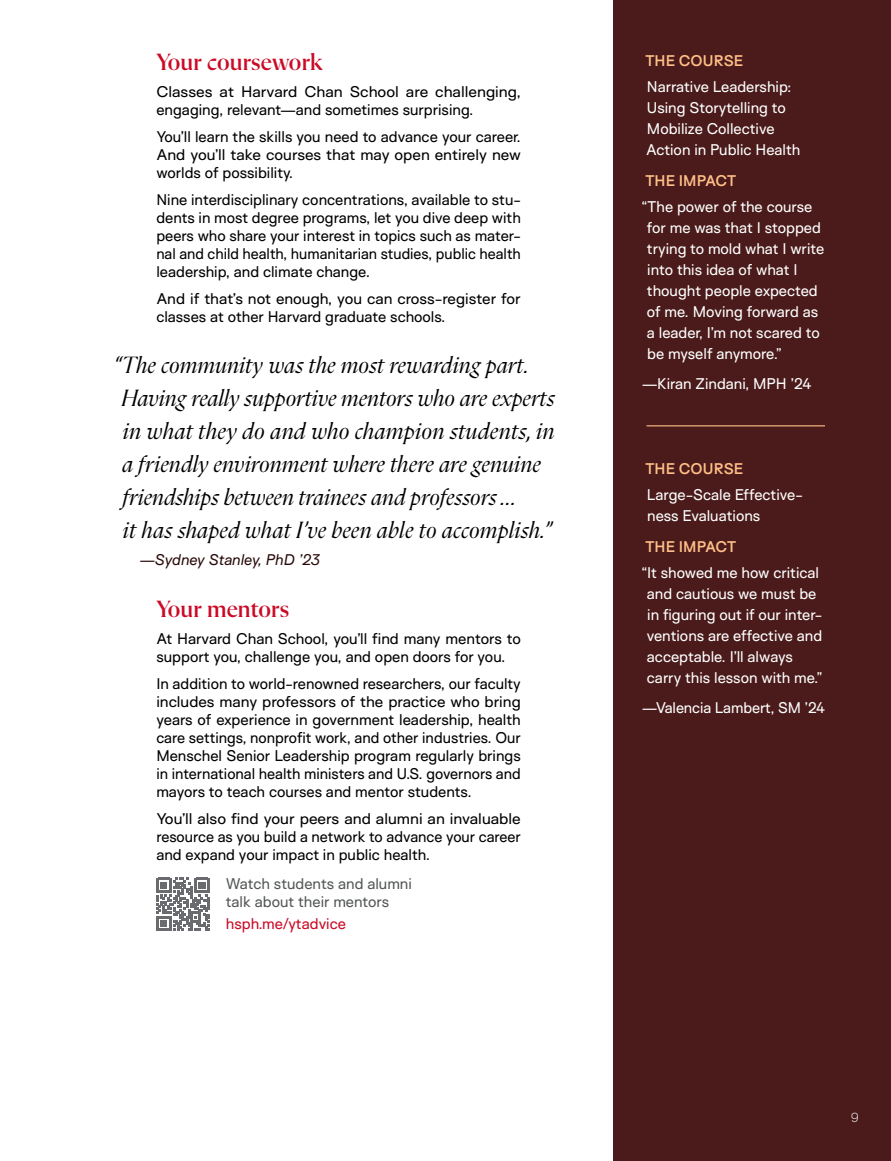
<style>
.page{position:relative;width:891px;height:1161px;background:#fff}
.page>*{position:absolute;margin:0;border:0;box-sizing:border-box;transform-origin:0 0}
.t1{font:italic 24px/33px "Flecha M";letter-spacing:-.005em;color:#000}
.t2{font:500 24px "Flecha M";letter-spacing:.005em;color:#cb0a26}
.t3{font:14.25px/18px "Surt Normal";color:#000;text-align:justify}
.Sidebar___Body{font:14.25px/21px "Surt Normal";color:#fff}
.t4{font:14.25px/18px "Surt Normal";color:#000;scale:1.05 1}
.t5{font:14.25px/18px "Surt Normal";color:#555858}
.H2{font:600 14.25px "Surt Normal";color:#ffbf88}
.t6{font:italic 14.25px "Surt Normal";letter-spacing:-.005em;color:#2a0b0b}
.t7{font:14.25px "Surt Normal";color:#cb0a26}
.t8{font:300 12px "Surt Normal";color:#fff}
</style>
<div class="page">
<div style="left:614px;top:0;width:277px;height:1161px;background:#4b1b1b"></div>
<svg style="left:156px;top:878px;width:53px;height:53px"></svg>
<hr style="left:646px;top:425px;width:179px;height:1px;background:#ffbf88">
<h3 class="t2" style="left:156px;top:48px;width:168px">Your coursework</h3>
<p class="t4" style="left:156px;top:82px;width:349px">Classes at Harvard Chan School are challenging, engaging, relevant—and sometimes surprising.</p>
<p class="t3" style="left:156px;top:127px;width:366px">You’ll learn the skills you need to advance your career.<br>And you’ll take courses that may open entirely new worlds of possibility.</p>
<p class="t3" style="left:156px;top:190px;width:366px">Nine interdisciplinary concentrations, available to stu&shy;dents in most degree programs, let you dive deep with peers who share your interest in topics such as mater&shy;nal and child health, humanitarian studies, public health leadership, and climate change.</p>
<p class="t3" style="left:156px;top:289px;width:366px">And if that’s not enough, you can cross-register for classes at other Harvard graduate schools.</p>
<p class="t1" style="left:121px;top:349px;width:435px;text-indent:-8px">“The community was the most rewarding part.<br>Having really supportive mentors who are experts in what they do and who champion students, in a friendly environment where there are genuine friendships between trainees and professors …<br>it has shaped what I’ve been able to accomplish.”</p>
<p class="t6" style="left:140px;top:550px;width:182px">—Sydney Stanley, PhD ’23</p>
<h3 class="t2" style="left:156px;top:596px;width:134px">Your mentors</h3>
<p class="t3" style="left:156px;top:629px;width:366px">At Harvard Chan School, you’ll find many mentors to support you, challenge you, and open doors for you.</p>
<p class="t3" style="left:156px;top:674px;width:366px">In addition to world-renowned researchers, our faculty includes many professors of the practice who bring years of experience in government leadership, health care settings, nonprofit work, and other industries. Our Menschel Senior Leadership program regularly brings in international health ministers and U.S. governors and mayors to teach courses and mentor students.</p>
<p class="t4" style="left:156px;top:809px;width:349px;text-align:justify">You’ll also find your peers and alumni an invaluable resource as you build a network to advance your career and expand your impact in public health.</p>
<p class="t5" style="left:226px;top:874px;width:188px">Watch students and alumni talk about their mentors</p>
<p class="t7" style="left:226px;top:915px;width:122px">hsph.me/ytadvice</p>
<h3 class="H2" style="left:645px;top:51px;width:100px">THE COURSE</h3>
<p class="Sidebar___Body" style="left:646px;top:76px;width:156px">Narrative Leadership:<br>Using Storytelling to<br>Mobilize Collective<br>Action in Public Health</p>
<h3 class="H2" style="left:645px;top:171px;width:93px">THE IMPACT</h3>
<p class="Sidebar___Body" style="left:647px;top:196px;width:179px;text-indent:-5px">“The power of the course for me was that I stopped trying to mold what I write into this idea of what I thought people expected of me. Moving forward as a leader, I’m not scared to be myself anymore.”</p>
<p class="Sidebar___Body" style="left:642px;top:373px;width:171px">—Kiran Zindani, MPH ’24</p>
<h3 class="H2" style="left:645px;top:459px;width:100px">THE COURSE</h3>
<p class="Sidebar___Body" style="left:647px;top:484px;width:157px">Large-Scale Effective&shy;ness Evaluations</p>
<h3 class="H2" style="left:645px;top:537px;width:93px">THE IMPACT</h3>
<p class="Sidebar___Body" style="left:647px;top:562px;width:177px;text-indent:-5px">“It showed me how critical and cautious we must be in figuring out if our inter&shy;ventions are effective and acceptable. I’ll always carry this lesson with me.”</p>
<p class="Sidebar___Body" style="left:642px;top:697px;width:185px">—Valencia Lambert, SM ’24</p>
<p class="t8" style="left:851px;top:1110px;width:10px">9</p>
</div>
